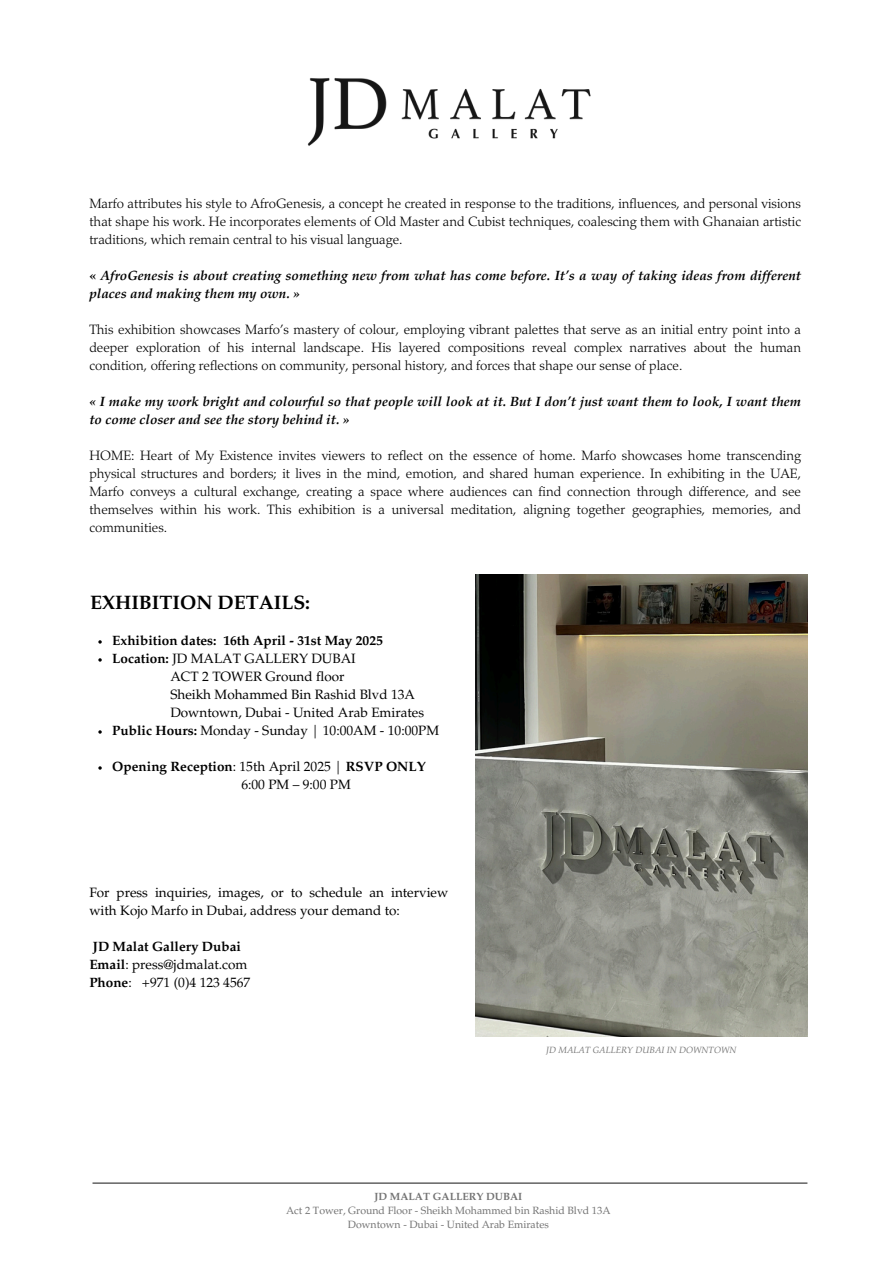
<style>
.page{position:relative;width:894px;height:1264px;background:#fff}
.page>*{position:absolute;margin:0;border:0;box-sizing:border-box;transform-origin:0 0}
.t1{font:700 19.5px "Palatino LT Pro";color:#000}
.t2{font:300 13.5px/18px "Palatino LT Pro";color:#000;text-align:justify}
.t3{font:13.5px/18px "Palatino LT Pro";color:#000}
.t4{font:italic 700 13.5px/18px "Palatino LT Pro";color:#000}
.t5{font:700 13.5px "Palatino LT Pro";color:#000}
.t6{font:10.5px/14px "Palatino LT Pro";color:#737373;text-align:center}
.t7{font:italic 9px "Palatino LT Pro";color:#737373}
.s1{font-style:normal}
.s2{font-weight:700}
.s3{font-weight:400}
</style>
<div class="page">
<img style="left:475px;top:574px;width:332px;height:462px">
<img style="left:307px;top:78px;width:284px;height:68px">
<hr style="left:92px;top:1182px;width:715px;height:1px;background:#2e2e2e">
<svg style="left:98px;top:640px;width:4px;height:3px"></svg>
<svg style="left:98px;top:658px;width:4px;height:3px"></svg>
<svg style="left:98px;top:730px;width:4px;height:3px"></svg>
<svg style="left:98px;top:766px;width:4px;height:3px"></svg>
<h4 class="t2" style="left:89px;top:195px;width:713px">Marfo attributes his style to AfroGenesis, a concept he created in response to the traditions, influences, and personal visions that shape his work. He incorporates elements of Old Master and Cubist techniques, coalescing them with Ghanaian artistic traditions, which remain central to his visual language.</h4>
<p class="t4" style="left:89px;top:267px;width:713px"><span class="s1">«</span> AfroGenesis is about creating something new from what has come before. It’s a way of taking ideas from different places and making them my own. »</p>
<p class="t2" style="left:89px;top:321px;width:713px">This exhibition showcases Marfo’s mastery of colour, employing vibrant palettes that serve as an initial entry point into a deeper exploration of his internal landscape. His layered compositions reveal complex narratives about the human condition, offering reflections on community, personal history, and forces that shape our sense of place.</p>
<p class="t4" style="left:89px;top:393px;width:713px">« I make my work bright and colourful so that people will look at it. But I don’t just want them to look, I want them to come closer and see the story behind it. »</p>
<h4 class="t2" style="left:89px;top:447px;width:713px">HOME: Heart of My Existence invites viewers to reflect on the essence of home. Marfo showcases home transcending physical structures and borders; it lives in the mind, emotion, and shared human experience. In exhibiting in the UAE, Marfo conveys a cultural exchange, creating a space where audiences can find connection through difference, and see themselves within his work. This exhibition is a universal meditation, aligning together geographies, memories, and communities.</h4>
<p class="t1" style="left:90px;top:594px;width:221px">EXHIBITION DETAILS:</p>
<h4 class="t5" style="left:112px;top:635px;width:272px">Exhibition dates: 16th April - 31st May 2025</h4>
<h3 class="t3" style="left:112px;top:650px;width:245px"><span class="s2">Location:</span> JD MALAT GALLERY DUBAI</h3>
<h4 class="t3" style="left:170px;top:668px;width:246px">ACT 2 TOWER Ground floor<br>Sheikh Mohammed Bin Rashid Blvd 13A</h4>
<h3 class="t3" style="left:112px;top:704px;width:328px;text-indent:58px">Downtown, Dubai - United Arab Emirates<br><span class="s2">Public Hours:</span> Monday - Sunday | 10:00AM - 10:00PM</h3>
<h3 class="t5" style="left:112px;top:761px;width:315px">Opening Reception<span class="s3">: 15th April 2025 |</span> RSVP ONLY</h3>
<p class="t3" style="left:241px;top:776px;width:111px">6:00 PM – 9:00 PM</p>
<p class="t3" style="left:89px;top:884px;width:360px">For press inquiries, images, or to schedule an interview</p>
<h1 class="t3" style="left:89px;top:902px;width:312px">with Kojo Marfo in Dubai, address your demand to:</h1>
<p class="t3" style="left:89px;top:938px;width:162px"><span class="s2">JD Malat Gallery Dubai<br>Email</span>: press@jdmalat.com<br><span class="s2">Phone</span>: +971 (0)4 123 4567</p>
<p class="t7" style="left:546px;top:1046px;width:192px">JD MALAT GALLERY DUBAI IN DOWNTOWN</p>
<h4 class="t6" style="left:286px;top:1190px;width:326px"><span class="s2">JD MALAT GALLERY DUBAI<br></span>Act 2 Tower, Ground Floor - Sheikh Mohammed bin Rashid Blvd 13A</h4>
<p class="t6" style="left:348px;top:1218px;width:202px">Downtown - Dubai - United Arab Emirates</p>
</div>
